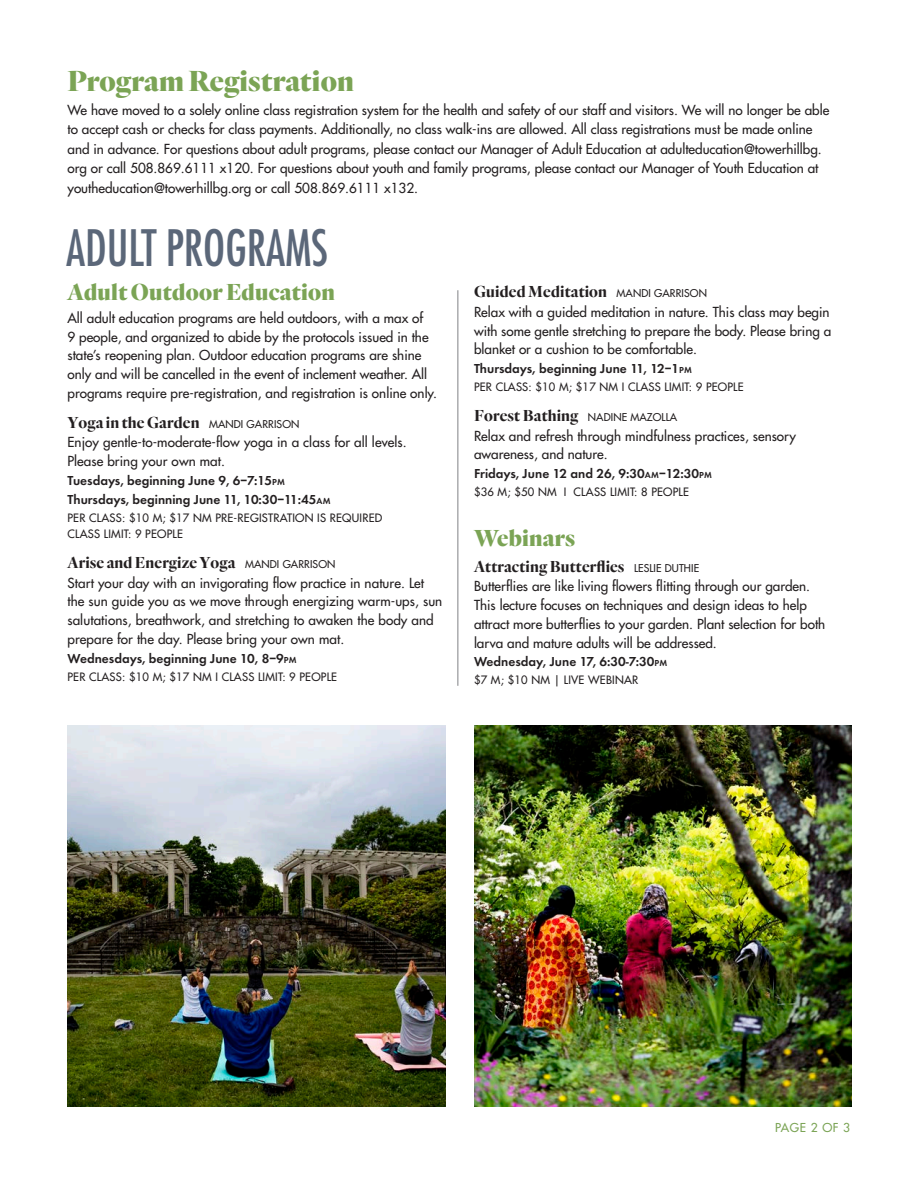
<style>
.page{position:relative;width:918px;height:1188px;background:#fff}
.page>*{position:absolute;margin:0;border:0;box-sizing:border-box;transform-origin:0 0}
.t1{font:condensed 48.75px "Futura";color:#5b6779;scale:.95 1}
.t2{font:900 30px "Quarto";letter-spacing:.01em;color:#7ba455}
.t3{font:900 24px "Quarto";letter-spacing:.01em;color:#7ba455}
.t4{font:700 16.5px "Quarto";letter-spacing:.01em;color:#231f20}
.t5{font:500 13.5px/18.8px "Futura Std";color:#231f20}
.t6{font:600 13.5px "Futura";color:#231f20}
.t7{font:500 12px "Futura Std";letter-spacing:.05em;color:#7ba455}
.t8{font:500 11.25px "Futura Std";letter-spacing:.02em;color:#231f20}
.s1{font-family:"Futura Std";font-weight:500;font-size:10.5px}
.s2{font-family:"Futura";font-weight:600}
.s3{font-family:"Futura";font-weight:600;font-size:9px}
.s4{font-size:9px}
</style>
<div class="page">
<hr style="left:458px;top:290px;width:1px;height:396px;background:#808285">
<img style="left:68px;top:726px;width:378px;height:381px">
<img style="left:474px;top:726px;width:378px;height:381px">
<p class="t2" style="left:68px;top:60px;width:288px">Program Registration</p>
<p class="t5" style="left:68px;top:100px;width:763px;line-height:19.5px">We have moved to a solely online class registration system for the health and safety of our staff and visitors. We will no longer be able to accept cash or checks for class payments. Additionally, no class walk-ins are allowed. All class registrations must be made online and in advance. For questions about adult programs, please contact our Manager of Adult Education at adulteducation@towerhillbg. org or call 508.869.6111 x120. For questions about youth and family programs, please contact our Manager of Youth Education at youtheducation@towerhillbg.org or call 508.869.6111 x132.</p>
<p class="t1" style="left:66px;top:217px;width:277px">ADULT PROGRAMS</p>
<p class="t3" style="left:68px;top:276px;width:269px">Adult Outdoor Education</p>
<p class="t5" style="left:68px;top:309px;width:371px">All adult education programs are held outdoors, with a max of<br>9 people, and organized to abide by the protocols issued in the state’s reopening plan. Outdoor education programs are shine only and will be cancelled in the event of inclement weather. All programs require pre-registration, and registration is online only.</p>
<p class="t4" style="left:68px;top:411px;width:233px">Yoga in the Garden <span class="s1">MANDI GARRISON</span></p>
<p class="t5" style="left:68px;top:433px;width:341px">Enjoy gentle-to-moderate-flow yoga in a class for all levels.<br>Please bring your own mat.<br><span class="s2">Tuesdays, beginning June 9, 6–7:15</span><span class="s3">PM</span></p>
<p class="t6" style="left:68px;top:491px;width:265px">Thursdays, beginning June 11, 10:30–11:45<span class="s4">AM</span></p>
<p class="t8" style="left:68px;top:511px;width:316px">PER CLASS: $10 M; $17 NM PRE-REGISTRATION IS REQUIRED</p>
<p class="t8" style="left:68px;top:527px;width:117px">CLASS LIMIT: 9 PEOPLE</p>
<p class="t4" style="left:68px;top:552px;width:269px">Arise and Energize Yoga <span class="s1">MANDI GARRISON</span></p>
<p class="t5" style="left:68px;top:573px;width:376px">Start your day with an invigorating flow practice in nature. Let the sun guide you as we move through energizing warm-ups, sun salutations, breathwork, and stretching to awaken the body and prepare for the day. Please bring your own mat.<br><span class="s2">Wednesdays, beginning June 10, 8–9</span><span class="s3">PM</span></p>
<p class="t8" style="left:68px;top:670px;width:271px">PER CLASS: $10 M; $17 NM I CLASS LIMIT: 9 PEOPLE</p>
<p class="t4" style="left:474px;top:281px;width:234px">Guided Meditation <span class="s1">MANDI GARRISON</span></p>
<p class="t5" style="left:474px;top:303px;width:359px">Relax with a guided meditation in nature. This class may begin with some gentle stretching to prepare the body. Please bring a blanket or a cushion to be comfortable.<br><span class="s2">Thursdays, beginning June 11, 12–1</span><span class="s3">PM</span></p>
<p class="t8" style="left:474px;top:380px;width:271px">PER CLASS: $10 M; $17 NM I CLASS LIMIT: 9 PEOPLE</p>
<p class="t4" style="left:474px;top:404px;width:205px">Forest Bathing <span class="s1">NADINE MAZOLLA</span></p>
<p class="t5" style="left:474px;top:426px;width:324px">Relax and refresh through mindfulness practices, sensory awareness, and nature.<br><span class="s2">Fridays, June 12 and 26, 9:30</span><span class="s3">AM</span><span class="s2">–12:30</span><span class="s3">PM</span></p>
<p class="t8" style="left:474px;top:485px;width:217px">$36 M; $50 NM I CLASS LIMIT: 8 PEOPLE</p>
<p class="t3" style="left:474px;top:521px;width:103px">Webinars</p>
<p class="t4" style="left:474px;top:555px;width:227px">Attracting Butterflies <span class="s1">LESLIE DUTHIE</span></p>
<p class="t5" style="left:474px;top:577px;width:338px">Butterflies are like living flowers flitting through our garden.</p>
<p class="t5" style="left:474px;top:596px;width:334px">This lecture focuses on techniques and design ideas to help</p>
<p class="t5" style="left:474px;top:615px;width:353px">attract more butterflies to your garden. Plant selection for both larva and mature adults will be addressed.<br><span class="s2">Wednesday, June 17, 6:30-7:30</span><span class="s3">PM</span></p>
<p class="t8" style="left:474px;top:673px;width:166px">$7 M; $10 NM | LIVE WEBINAR</p>
<p class="t7" style="left:775px;top:1120px;width:76px">PAGE 2 OF 3</p>
</div>
